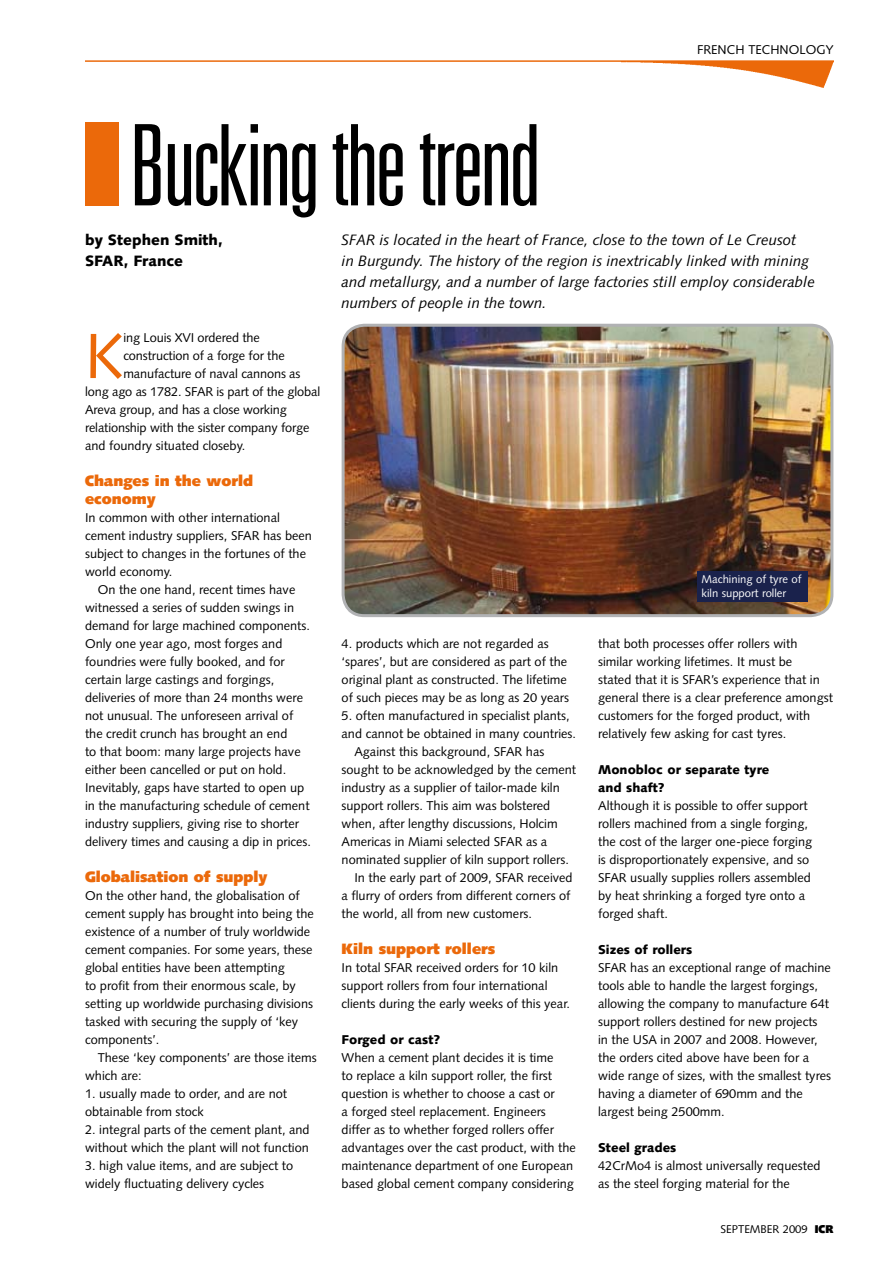
<style>
.page{position:relative;width:893px;height:1263px;background:#fff}
.page>*{position:absolute;margin:0;border:0;box-sizing:border-box;transform-origin:0 0}
.t1{font:300 ultra-condensed 112.5px "Univers";letter-spacing:-.025em;color:#000}
.t2{font:63.75px "Syntax";color:#eb690a}
.t3{font:italic 15px/21px "Syntax";color:#000}
.t4{font:900 15px/18px "Syntax";color:#eb690a}
.t5{font:900 15px/21px "Syntax";color:#000}
.t6{font:12.75px/18px "Syntax";color:#000}
.t7{font:900 12.75px/18px "Syntax";color:#000}
.t8{font:11.25px/13.5px "Syntax";color:#fff}
.t9{font:11.25px "Syntax";color:#000}
.s1{font-weight:900;font-stretch:normal;font-size:115.5px;color:#eb690a}
.s2{font-weight:900}
</style>
<div class="page">
<img style="left:343px;top:325px;width:489px;height:291px;border-radius:21px">
<div style="left:342px;top:324px;width:491px;height:293px;border:3px solid #b1b2b4;border-radius:21px"></div>
<img style="left:85px;top:60px;width:749px;height:28px">
<div style="left:697px;top:571px;width:110px;height:31px;background:#1a224c"></div>
<p class="t6" style="left:697px;top:41px;width:138px">FRENCH TECHNOLOGY</p>
<h1 class="t1" style="left:80px;top:107px;width:462px"><span class="s1">I</span>Bucking the trend</h1>
<p class="t5" style="left:85px;top:229px;width:139px">by Stephen Smith,<br>SFAR, France</p>
<p class="t3" style="left:342px;top:230px;width:475px">SFAR is located in the heart of France, close to the town of Le Creusot<br>in Burgundy. The history of the region is inextricably linked with mining and metallurgy, and a number of large factories still employ considerable numbers of people in the town.</p>
<h2 class="t2" style="left:85px;top:318px;width:40px">K</h2>
<p class="t6" style="left:123px;top:329px;width:138px">ing Louis XVI ordered the</p>
<p class="t6" style="left:123px;top:347px;width:163px">construction of a forge for the</p>
<p class="t6" style="left:123px;top:365px;width:179px">manufacture of naval cannons as</p>
<p class="t6" style="left:85px;top:383px;width:237px">long ago as 1782. SFAR is part of the global</p>
<p class="t6" style="left:85px;top:401px;width:203px">Areva group, and has a close working</p>
<p class="t6" style="left:85px;top:419px;width:226px">relationship with the sister company forge</p>
<p class="t6" style="left:85px;top:437px;width:162px">and foundry situated closeby.</p>
<p class="t4" style="left:85px;top:472px;width:170px">Changes in the world economy</p>
<p class="t6" style="left:85px;top:509px;width:228px">In common with other international cement industry suppliers, SFAR has been subject to changes in the fortunes of the world economy.</p>
<p class="t6" style="left:85px;top:581px;width:228px;text-indent:13px">On the one hand, recent times have witnessed a series of sudden swings in demand for large machined components.<br>Only one year ago, most forges and foundries were fully booked, and for certain large castings and forgings, deliveries of more than 24 months were not unusual. The unforeseen arrival of the credit crunch has brought an end<br>to that boom: many large projects have either been cancelled or put on hold.<br>Inevitably, gaps have started to open up in the manufacturing schedule of cement industry suppliers, giving rise to shorter delivery times and causing a dip in prices.</p>
<p class="t4" style="left:85px;top:868px;width:184px">Globalisation of supply</p>
<p class="t6" style="left:85px;top:887px;width:230px">On the other hand, the globalisation of cement supply has brought into being the existence of a number of truly worldwide cement companies. For some years, these global entities have been attempting<br>to profit from their enormous scale, by setting up worldwide purchasing divisions tasked with securing the supply of ‘key components’.</p>
<p class="t6" style="left:85px;top:1049px;width:233px;text-indent:13px">These ‘key components’ are those items which are:</p>
<p class="t6" style="left:85px;top:1085px;width:204px">1. usually made to order, and are not obtainable from stock</p>
<p class="t6" style="left:85px;top:1121px;width:226px">2. integral parts of the cement plant, and without which the plant will not function</p>
<p class="t6" style="left:85px;top:1157px;width:210px">3. high value items, and are subject to widely fluctuating delivery cycles</p>
<p class="t6" style="left:342px;top:635px;width:229px">4. products which are not regarded as ‘spares’, but are considered as part of the original plant as constructed. The lifetime of such pieces may be as long as 20 years</p>
<p class="t6" style="left:342px;top:707px;width:229px">5. often manufactured in specialist plants,</p>
<p class="t6" style="left:342px;top:725px;width:236px">and cannot be obtained in many countries.</p>
<p class="t6" style="left:354px;top:743px;width:192px">Against this background, SFAR has</p>
<p class="t6" style="left:342px;top:761px;width:236px">sought to be acknowledged by the cement</p>
<p class="t6" style="left:342px;top:779px;width:220px">industry as a supplier of tailor-made kiln</p>
<p class="t6" style="left:342px;top:797px;width:210px">support rollers. This aim was bolstered</p>
<p class="t6" style="left:342px;top:815px;width:218px">when, after lengthy discussions, Holcim</p>
<p class="t6" style="left:342px;top:833px;width:207px">Americas in Miami selected SFAR as a</p>
<p class="t6" style="left:342px;top:851px;width:229px">nominated supplier of kiln support rollers.</p>
<p class="t6" style="left:354px;top:869px;width:220px">In the early part of 2009, SFAR received</p>
<p class="t6" style="left:342px;top:887px;width:230px">a flurry of orders from different corners of</p>
<p class="t6" style="left:342px;top:905px;width:192px">the world, all from new customers.</p>
<p class="t4" style="left:342px;top:940px;width:155px">Kiln support rollers</p>
<p class="t6" style="left:342px;top:959px;width:230px">In total SFAR received orders for 10 kiln support rollers from four international clients during the early weeks of this year.</p>
<p class="t7" style="left:342px;top:1031px;width:100px">Forged or cast?</p>
<p class="t6" style="left:342px;top:1049px;width:236px">When a cement plant decides it is time<br>to replace a kiln support roller, the first question is whether to choose a cast or<br>a forged steel replacement. Engineers differ as to whether forged rollers offer advantages over the cast product, with the maintenance department of one European based global cement company considering</p>
<p class="t8" style="left:701px;top:573px;width:102px">Machining of tyre of kiln support roller</p>
<p class="t6" style="left:598px;top:635px;width:236px">that both processes offer rollers with similar working lifetimes. It must be<br>stated that it is SFAR’s experience that in general there is a clear preference amongst customers for the forged product, with relatively few asking for cast tyres.</p>
<p class="t7" style="left:598px;top:761px;width:173px">Monobloc or separate tyre and shaft?</p>
<p class="t6" style="left:598px;top:797px;width:216px">Although it is possible to offer support rollers machined from a single forging, the cost of the larger one-piece forging is disproportionately expensive, and so SFAR usually supplies rollers assembled by heat shrinking a forged tyre onto a forged shaft.</p>
<p class="t7" style="left:598px;top:941px;width:96px">Sizes of rollers</p>
<p class="t6" style="left:598px;top:959px;width:234px">SFAR has an exceptional range of machine tools able to handle the largest forgings, allowing the company to manufacture 64t support rollers destined for new projects<br>in the USA in 2007 and 2008. However, the orders cited above have been for a wide range of sizes, with the smallest tyres having a diameter of 690mm and the largest being 2500mm.</p>
<p class="t7" style="left:598px;top:1139px;width:80px">Steel grades</p>
<p class="t6" style="left:598px;top:1157px;width:224px">42CrMo4 is almost universally requested as the steel forging material for the</p>
<p class="t9" style="left:721px;top:1223px;width:114px">SEPTEMBER 2009 <span class="s2">ICR</span></p>
</div>
